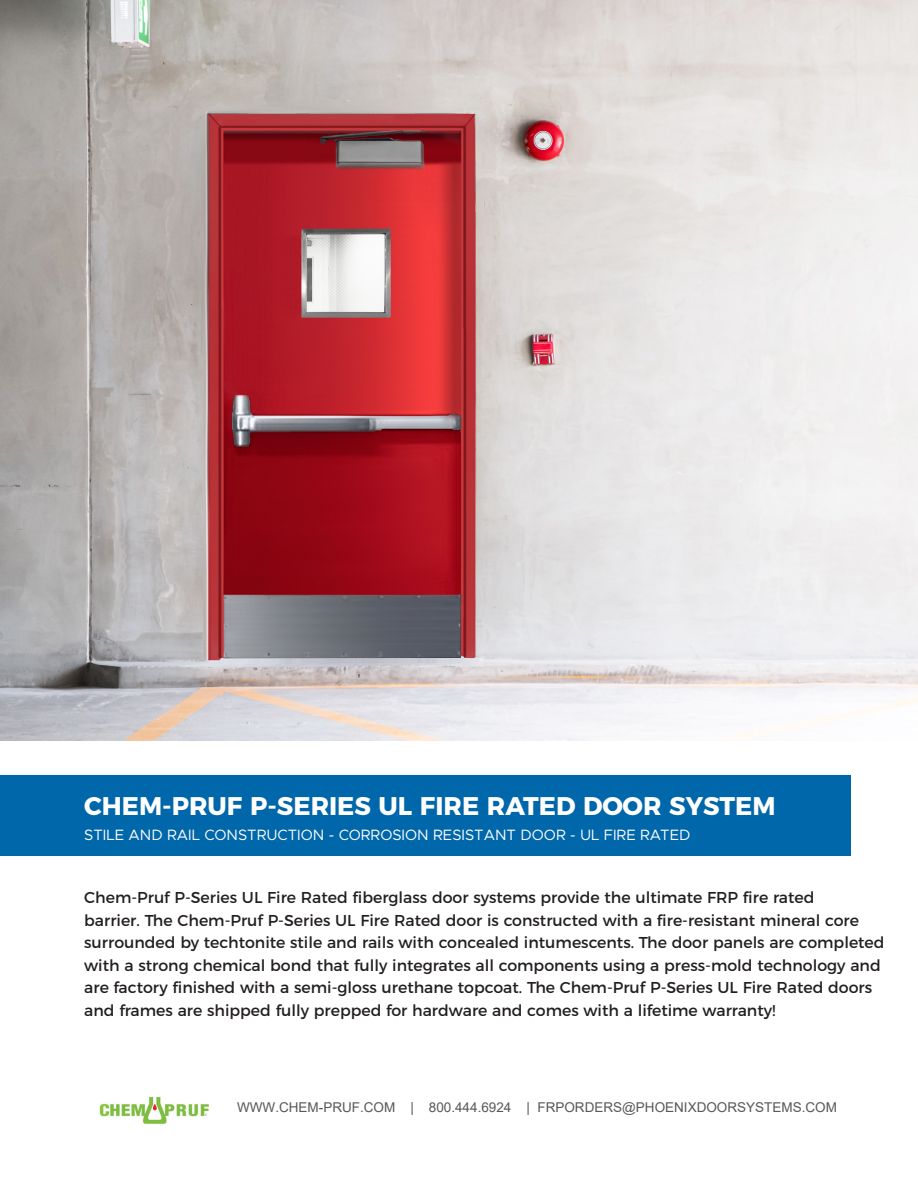
<style>
.page{position:relative;width:918px;height:1188px;background:#fff}
.page>*{position:absolute;margin:0;border:0;box-sizing:border-box;transform-origin:0 0}
.t1{font:700 25.5px "Montserrat";color:#fff}
.Body_Text{font:15.75px/22.5px "Montserrat";color:#231f20}
.t2{font:15px "Metropolis";color:#fff}
.t3{font:13.5px "Arial";color:#57585a}
</style>
<div class="page">
<div style="left:0;top:775px;width:850px;height:81px;background:#0067ab"></div>
<img style="left:99px;top:1096px;width:110px;height:28px">
<img style="left:0;top:0;width:918px;height:740px">
<p class="t1" style="left:84px;top:785px;width:693px">CHEM-PRUF P-SERIES UL FIRE RATED DOOR SYSTEM</p>
<p class="t2" style="left:84px;top:826px;width:608px">STILE AND RAIL CONSTRUCTION - CORROSION RESISTANT DOOR - UL FIRE RATED</p>
<p class="Body_Text" style="left:84px;top:885px;width:802px">Chem-Pruf P-Series UL Fire Rated fiberglass door systems provide the ultimate FRP fire rated<br>barrier. The Chem-Pruf P-Series UL Fire Rated door is constructed with a fire-resistant mineral core surrounded by techtonite stile and rails with concealed intumescents. The door panels are completed with a strong chemical bond that fully integrates all components using a press-mold technology and are factory finished with a semi-gloss urethane topcoat. The Chem-Pruf P-Series UL Fire Rated doors and frames are shipped fully prepped for hardware and comes with a lifetime warranty!</p>
<p class="t3" style="left:237px;top:1098px;width:601px">WWW.CHEM-PRUF.COM | 800.444.6924 | FRPORDERS@PHOENIXDOORSYSTEMS.COM</p>
</div>
